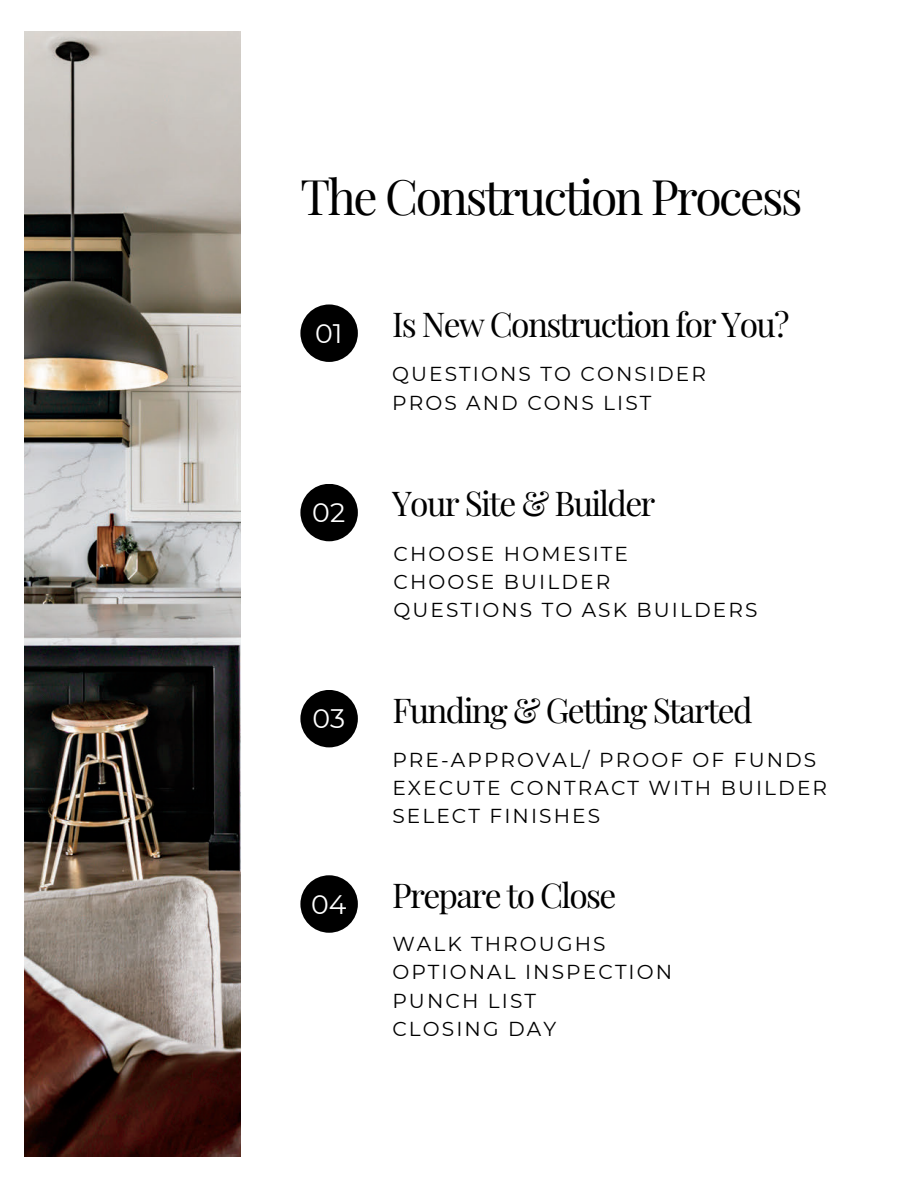
<style>
.page{position:relative;width:918px;height:1188px;background:#fff}
.page>*{position:absolute;margin:0;border:0;box-sizing:border-box;transform-origin:0 0}
.t1{font:48px "Playfair Display";letter-spacing:-.05em;color:#000}
.t2{font:33.45px "Playfair Display";letter-spacing:-.05em;color:#000}
.t3{font:26.7px "Montserrat";color:#fff}
.t4{font:20.1px/28.2px "Montserrat";letter-spacing:.105em;color:#000}
</style>
<div class="page">
<div style="left:300px;top:304px;width:58px;height:58px;background:#000;border-radius:50%"></div>
<div style="left:300px;top:484px;width:58px;height:57px;background:#000;border-radius:50%"></div>
<div style="left:300px;top:690px;width:58px;height:57px;background:#000;border-radius:50%"></div>
<div style="left:300px;top:875px;width:58px;height:58px;background:#000;border-radius:50%"></div>
<img style="left:25px;top:31px;width:216px;height:1125px">
<h1 class="t1" style="left:300px;top:163px;width:504px">The Construction Process</h1>
<h3 class="t3" style="left:315px;top:317px;width:29px">01</h3>
<h3 class="t3" style="left:312px;top:496px;width:34px">02</h3>
<h3 class="t3" style="left:312px;top:702px;width:34px">03</h3>
<h3 class="t3" style="left:311px;top:888px;width:37px">04</h3>
<h2 class="t2" style="left:392px;top:301px;width:399px">Is New Construction for You?</h2>
<p class="t4" style="left:392px;top:360px;width:315px">QUESTIONS TO CONSIDER<br>PROS AND CONS LIST</p>
<h2 class="t2" style="left:392px;top:480px;width:265px">Your Site &amp; Builder</h2>
<p class="t4" style="left:393px;top:540px;width:365px">CHOOSE HOMESITE<br>CHOOSE BUILDER<br>QUESTIONS TO ASK BUILDERS</p>
<h2 class="t2" style="left:392px;top:686px;width:362px">Funding &amp; Getting Started</h2>
<p class="t4" style="left:392px;top:746px;width:436px">PRE-APPROVAL/ PROOF OF FUNDS<br>EXECUTE CONTRACT WITH BUILDER<br>SELECT FINISHES</p>
<h2 class="t2" style="left:392px;top:872px;width:226px">Prepare to Close</h2>
<p class="t4" style="left:392px;top:930px;width:281px">WALK THROUGHS<br>OPTIONAL INSPECTION<br>PUNCH LIST<br>CLOSING DAY</p>
</div>
